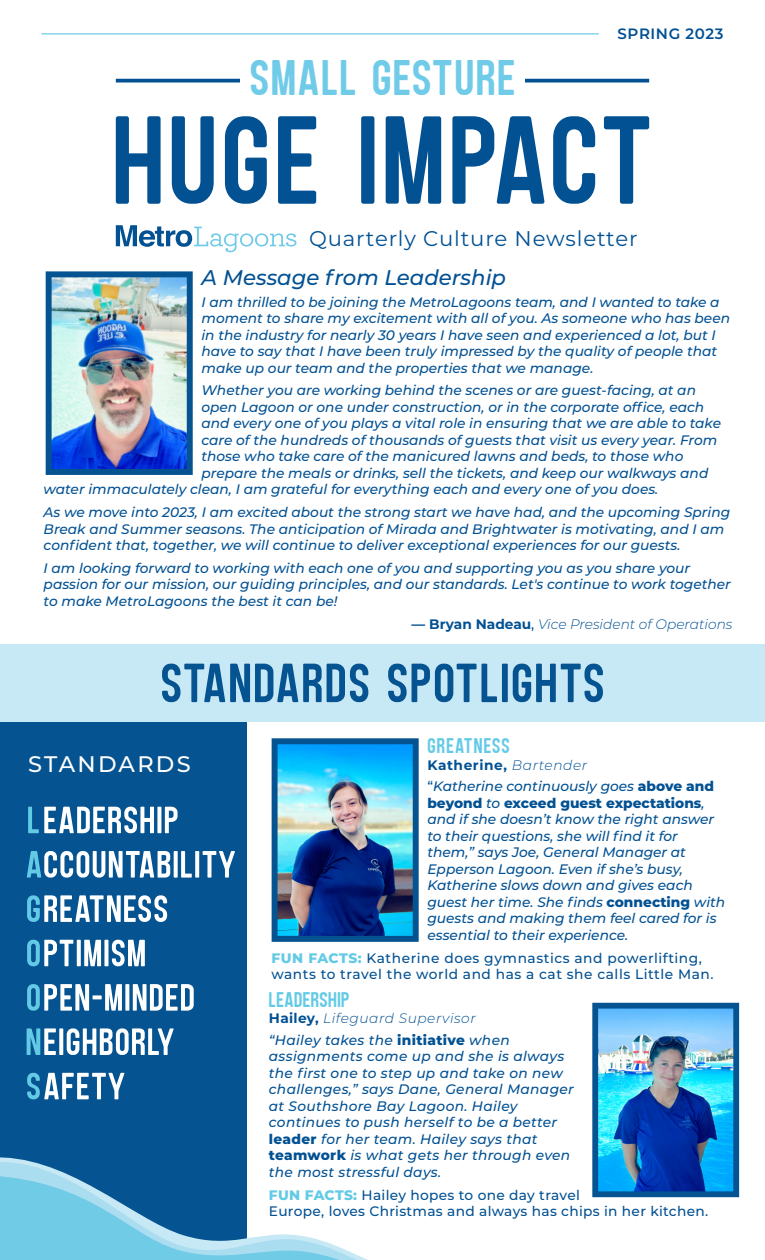
<style>
.page{position:relative;width:765px;height:1260px;background:#fff}
.page>*{position:absolute;margin:0;border:0;box-sizing:border-box;transform-origin:0 0}
.t1{font:125px "Zaio";letter-spacing:.04em;color:#025193}
.t2{font:55px "Zaio";letter-spacing:.04em;color:#055390}
.t3{font:50px "Zaio";letter-spacing:.04em;color:#70cbe8}
.t4{font:500 22.5px "Montserrat";letter-spacing:.1em;color:#fff}
.t5{font:21.25px "Montserrat";letter-spacing:.04em;color:#025193}
.t6{font:italic 500 21.25px "Montserrat";color:#025193}
.t7{font:21.25px "Zaio";letter-spacing:.025em;color:#63cae6}
.t8{font:21.25px "Zaio";letter-spacing:.06em;color:#63cae6}
.t9{font:600 15px "Montserrat";letter-spacing:.04em;color:#025193}
.t10{font:italic 500 13.75px/16.5px "Montserrat";color:#025193}
.t11{font:italic 500 13.75px/16.5px "Montserrat";letter-spacing:.025em;color:#025193}
.t12{font:500 13.75px/16.5px "Montserrat";letter-spacing:.025em;color:#025193}
.t13{font:italic 300 13.75px/21.5px "Montserrat";letter-spacing:.04em;color:#025193}
.t14{font:italic 300 13.75px "Montserrat";color:#025193}
.s1{font-weight:700;font-style:normal}
.s2{font-weight:500;font-style:normal}
.s3{font-weight:300}
.s4{font-style:normal}
.s5{font-weight:800;font-style:normal}
.s6{font-weight:800;color:#63cae6}
.s7{font-weight:500}
</style>
<div class="page">
<div style="left:0;top:683px;width:247px;height:577px;background:#055390"></div>
<svg style="left:116px;top:225px;width:180px;height:27px"></svg>
<hr style="left:525px;top:79px;width:124px;height:3px;background:#025193">
<hr style="left:116px;top:79px;width:124px;height:3px;background:#025193">
<hr style="left:41px;top:33px;width:558px;height:2px;background:#70cbe8">
<svg style="left:28px;top:807px;width:126px;height:26px"></svg>
<svg style="left:157px;top:807px;width:4px;height:26px"></svg>
<svg style="left:165px;top:807px;width:13px;height:26px"></svg>
<svg style="left:27px;top:851px;width:143px;height:27px"></svg>
<svg style="left:174px;top:851px;width:4px;height:27px"></svg>
<svg style="left:181px;top:851px;width:11px;height:27px"></svg>
<svg style="left:195px;top:851px;width:4px;height:27px"></svg>
<svg style="left:203px;top:851px;width:32px;height:27px"></svg>
<svg style="left:27px;top:895px;width:140px;height:27px"></svg>
<svg style="left:27px;top:940px;width:46px;height:26px"></svg>
<svg style="left:77px;top:940px;width:4px;height:26px"></svg>
<svg style="left:84px;top:940px;width:17px;height:26px"></svg>
<svg style="left:104px;top:940px;width:4px;height:26px"></svg>
<svg style="left:112px;top:940px;width:33px;height:26px"></svg>
<svg style="left:27px;top:984px;width:95px;height:27px"></svg>
<svg style="left:125px;top:984px;width:4px;height:27px"></svg>
<svg style="left:133px;top:984px;width:61px;height:27px"></svg>
<svg style="left:27px;top:1028px;width:29px;height:27px"></svg>
<svg style="left:59px;top:1028px;width:4px;height:27px"></svg>
<svg style="left:67px;top:1028px;width:107px;height:27px"></svg>
<svg style="left:27px;top:1073px;width:97px;height:26px"></svg>
<img style="left:272px;top:738px;width:147px;height:204px">
<img style="left:46px;top:271px;width:147px;height:204px">
<div style="left:0;top:645px;width:765px;height:77px;background:#c7e8f5"></div>
<img style="left:592px;top:1003px;width:147px;height:194px">
<svg style="left:0;top:1157px;width:69px;height:18px"></svg>
<svg style="left:0;top:1175px;width:368px;height:85px"></svg>
<div style="left:0;top:1254px;width:148px;height:6px;background:#70cbe7"></div>
<p class="t9" style="left:618px;top:23px;width:107px">SPRING 2023</p>
<h3 class="t3" style="left:250px;top:50px;width:267px">SMALL GESTURE</h3>
<h1 class="t1" style="left:113px;top:92px;width:541px">HUGE IMPACT</h1>
<h3 class="t5" style="left:309px;top:224px;width:330px">Quarterly Culture Newsletter</h3>
<h3 class="t6" style="left:201px;top:263px;width:306px">A Message from Leadership</h3>
<p class="t10" style="left:201px;top:293px;width:530px">I am thrilled to be joining the MetroLagoons team, and I wanted to take a moment to share my excitement with all of you. As someone who has been in the industry for nearly 30 years I have seen and experienced a lot, but I have to say that I have been truly impressed by the quality of people that make up our team and the properties that we manage.</p>
<p class="t10" style="left:201px;top:382px;width:496px">Whether you are working behind the scenes or are guest-facing, at an</p>
<p class="t10" style="left:201px;top:398px;width:504px">open Lagoon or one under construction, or in the corporate office, each</p>
<p class="t10" style="left:201px;top:415px;width:521px">and every one of you plays a vital role in ensuring that we are able to take</p>
<p class="t10" style="left:201px;top:431px;width:517px">care of the hundreds of thousands of guests that visit us every year. From</p>
<p class="t10" style="left:201px;top:448px;width:483px">those who take care of the manicured lawns and beds, to those who</p>
<p class="t10" style="left:201px;top:464px;width:508px">prepare the meals or drinks, sell the tickets, and keep our walkways and</p>
<p class="t10" style="left:44px;top:481px;width:616px">water immaculately clean, I am grateful for everything each and every one of you does.</p>
<p class="t10" style="left:44px;top:504px;width:688px">As we move into 2023, I am excited about the strong start we have had, and the upcoming Spring<br>Break and Summer seasons. The anticipation of Mirada and Brightwater is motivating, and I am confident that, together, we will continue to deliver exceptional experiences for our guests.</p>
<p class="t10" style="left:44px;top:559px;width:689px">I am looking forward to working with each one of you and supporting you as you share your passion for our mission, our guiding principles, and our standards. Let's continue to work together to make MetroLagoons the best it can be!</p>
<p class="t14" style="left:412px;top:615px;width:322px"><span class="s1">— Bryan Nadeau</span><span class="s2">,</span> Vice President of Operations</p>
<h2 class="t2" style="left:161px;top:653px;width:445px">STANDARDS SPOTLIGHTS</h2>
<h3 class="t4" style="left:28px;top:749px;width:164px">STANDARDS</h3>
<h3 class="t8" style="left:427px;top:734px;width:84px">GREATNESS</h3>
<p class="t10" style="left:427px;top:754px;width:288px;line-height:21.5px"><span class="s1">Katherine,</span> <span class="s3">Bartender<br></span><span class="s4">“</span>Katherine continuously goes <span class="s5">above and</span></p>
<p class="t10" style="left:427px;top:794px;width:299px"><span class="s5">beyond</span> to <span class="s5">exceed guest expectations</span>, and if she doesn’t know the right answer to their questions, she will find it for them,” says Joe, General Manager at Epperson Lagoon. Even if she’s busy, Katherine slows down and gives each guest her time. She finds <span class="s5">connecting</span> with guests and making them feel cared for is essential to their experience.</p>
<p class="t12" style="left:271px;top:949px;width:444px"><span class="s6">FUN FACTS:</span> Katherine does gymnastics and powerlifting, wants to travel the world and has a cat she calls Little Man.</p>
<h3 class="t7" style="left:269px;top:988px;width:82px">LEADERSHIP</h3>
<p class="t13" style="left:269px;top:1007px;width:242px"><span class="s1">Hailey,</span> Lifeguard Supervisor <span class="s7">“Hailey takes the</span> <span class="s5">initiative</span> <span class="s7">when</span></p>
<p class="t11" style="left:269px;top:1048px;width:306px">assignments come up and she is always the first one to step up and take on new challenges,” says Dane, General Manager at Southshore Bay Lagoon. Hailey continues to push herself to be a better <span class="s5">leader</span> for her team. Hailey says that <span class="s5">teamwork</span> is what gets her through even the most stressful days.</p>
<p class="t12" style="left:269px;top:1186px;width:441px"><span class="s6">FUN FACTS:</span> Hailey hopes to one day travel<br>Europe, loves Christmas and always has chips in her kitchen.</p>
</div>
